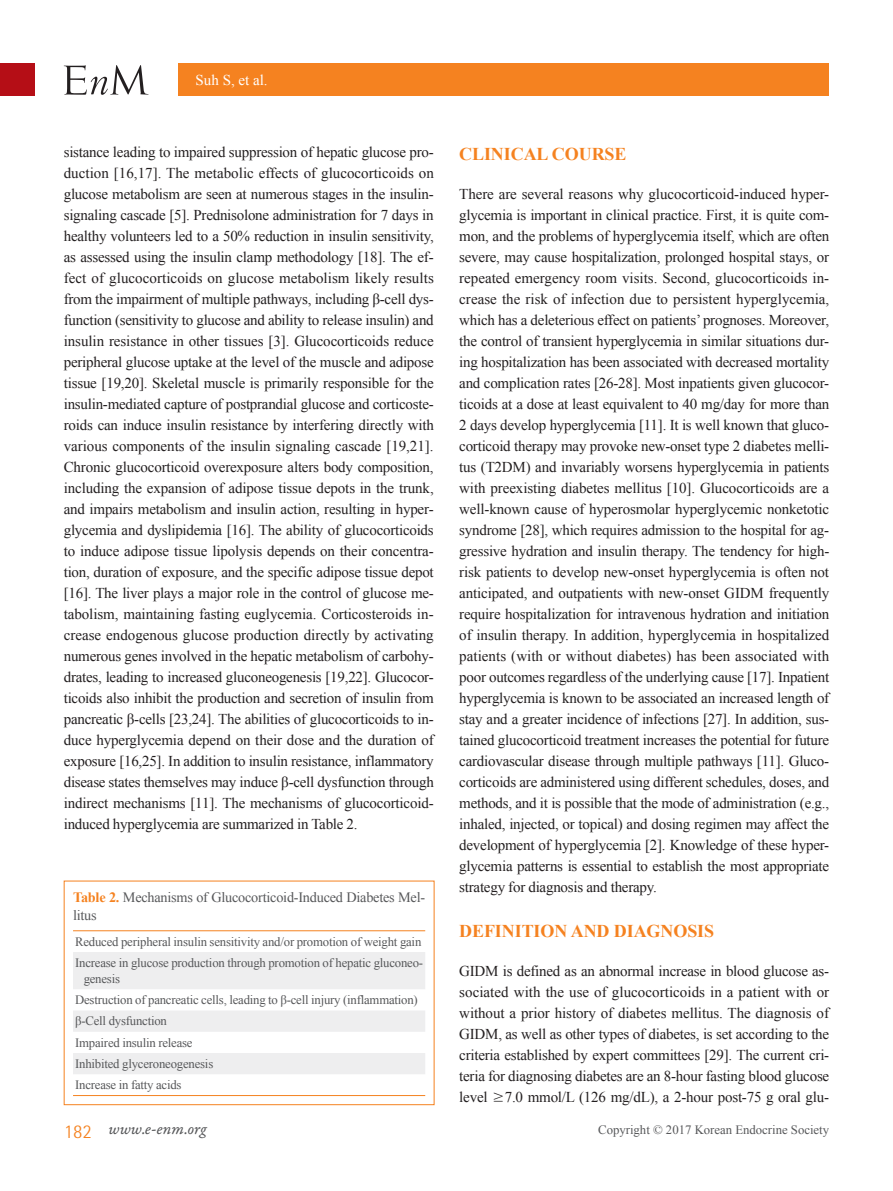
<style>
.page{position:relative;width:893px;height:1191px;background:#fff}
.page>*{position:absolute;margin:0;border:0;box-sizing:border-box;transform-origin:0 0}
.소제목1{font:700 18px "Times New Roman";letter-spacing:-.005em;color:#f58220}
.t1{font:16.5px "Garamond Premr Pro It Capt";color:#57585a}
.본문_0{font:15px/21px "Times New Roman";letter-spacing:-.015em;color:#231f20;text-align:justify}
.t2{font:15px "Times New Roman";color:#fff}
.표그림제목{font:14.25px/17.9px "Times New Roman";letter-spacing:-.015em;color:#57585a}
.표본문{font:12.75px/15.9px "Times New Roman";letter-spacing:-.015em;color:#57585a}
.s1{font-family:"Dotum"}
.s2{font-weight:700;color:#f58220}
.s3{font-family:"Rotis Semi Sans Std";font-weight:300;font-size:19.5px;color:#f58220}
</style>
<div class="page">
<div style="left:0;top:64px;width:34px;height:32px;background:#b50e16"></div>
<div style="left:179px;top:64px;width:650px;height:32px;background:#f58220"></div>
<svg style="left:64px;top:65px;width:85px;height:30px"></svg>
<svg style="left:73px;top:952px;width:352px;height:122px;fill:#eeeeef"></svg>
<hr style="left:73px;top:1095px;width:352px;height:1px;background:#f58220">
<hr style="left:73px;top:930px;width:352px;height:1px;background:#f58220">
<div style="left:64px;top:880px;width:370px;height:225px;border:1px solid #f58220"></div>
<p class="t2" style="left:196px;top:70px;width:74px">Suh S, et al.</p>
<p class="본문_0" style="left:64px;top:141px;width:372px">sistance leading to impaired suppression of hepatic glucose pro&shy;duction [16,17]. The metabolic effects of glucocorticoids on glucose metabolism are seen at numerous stages in the insulin&shy;signaling cascade [5]. Prednisolone administration for 7 days in healthy volunteers led to a 50% reduction in insulin sensitivity, as assessed using the insulin clamp methodology [18]. The ef&shy;fect of glucocorticoids on glucose metabolism likely results from the impairment of multiple pathways, including β-cell dys&shy;function (sensitivity to glucose and ability to release insulin) and insulin resistance in other tissues [3]. Glucocorticoids reduce peripheral glucose uptake at the level of the muscle and adipose tissue [19,20]. Skeletal muscle is primarily responsible for the insulin-mediated capture of postprandial glucose and corticoste&shy;roids can induce insulin resistance by interfering directly with various components of the insulin signaling cascade [19,21].<br>Chronic glucocorticoid overexposure alters body composition, including the expansion of adipose tissue depots in the trunk, and impairs metabolism and insulin action, resulting in hyper&shy;glycemia and dyslipidemia [16]. The ability of glucocorticoids to induce adipose tissue lipolysis depends on their concentra&shy;tion, duration of exposure, and the specific adipose tissue depot [16]. The liver plays a major role in the control of glucose me&shy;tabolism, maintaining fasting euglycemia. Corticosteroids in&shy;crease endogenous glucose production directly by activating numerous genes involved in the hepatic metabolism of carbohy&shy;drates, leading to increased gluconeogenesis [19,22]. Glucocor&shy;ticoids also inhibit the production and secretion of insulin from pancreatic β-cells [23,24]. The abilities of glucocorticoids to in&shy;duce hyperglycemia depend on their dose and the duration of exposure [16,25]. In addition to insulin resistance, inflammatory disease states themselves may induce β-cell dysfunction through indirect mechanisms [11]. The mechanisms of glucocorticoid&shy;induced hyperglycemia are summarized in Table 2.</p>
<p class="소제목1" style="left:459px;top:141px;width:169px">CLINICAL COURSE</p>
<p class="본문_0" style="left:459px;top:183px;width:372px">There are several reasons why glucocorticoid-induced hyper&shy;glycemia is important in clinical practice. First, it is quite com&shy;mon, and the problems of hyperglycemia itself, which are often severe, may cause hospitalization, prolonged hospital stays, or repeated emergency room visits. Second, glucocorticoids in&shy;crease the risk of infection due to persistent hyperglycemia, which has a deleterious effect on patients’ prognoses. Moreover, the control of transient hyperglycemia in similar situations dur&shy;ing hospitalization has been associated with decreased mortality and complication rates [26-28]. Most inpatients given glucocor&shy;ticoids at a dose at least equivalent to 40 mg/day for more than 2 days develop hyperglycemia [11]. It is well known that gluco&shy;corticoid therapy may provoke new-onset type 2 diabetes melli&shy;tus (T2DM) and invariably worsens hyperglycemia in patients with preexisting diabetes mellitus [10]. Glucocorticoids are a well-known cause of hyperosmolar hyperglycemic nonketotic syndrome [28], which requires admission to the hospital for ag&shy;gressive hydration and insulin therapy. The tendency for high&shy;risk patients to develop new-onset hyperglycemia is often not anticipated, and outpatients with new-onset GIDM frequently require hospitalization for intravenous hydration and initiation of insulin therapy. In addition, hyperglycemia in hospitalized patients (with or without diabetes) has been associated with poor outcomes regardless of the underlying cause [17]. Inpatient hyperglycemia is known to be associated an increased length of stay and a greater incidence of infections [27]. In addition, sus&shy;tained glucocorticoid treatment increases the potential for future cardiovascular disease through multiple pathways [11]. Gluco&shy;corticoids are administered using different schedules, doses, and methods, and it is possible that the mode of administration (e.g., inhaled, injected, or topical) and dosing regimen may affect the development of hyperglycemia [2]. Knowledge of these hyper&shy;glycemia patterns is essential to establish the most appropriate strategy for diagnosis and therapy.</p>
<p class="소제목1" style="left:459px;top:918px;width:256px">DEFINITION AND DIAGNOSIS</p>
<p class="본문_0" style="left:459px;top:960px;width:372px">GIDM is defined as an abnormal increase in blood glucose as&shy;sociated with the use of glucocorticoids in a patient with or without a prior history of diabetes mellitus. The diagnosis of GIDM, as well as other types of diabetes, is set according to the criteria established by expert committees [29]. The current cri&shy;teria for diagnosing diabetes are an 8-hour fasting blood glucose level <span class="s1">≥</span>7.0 mmol/L (126 mg/dL), a 2-hour post-75 g oral glu-</p>
<p class="표그림제목" style="left:73px;top:888px;width:354px"><span class="s2">Table 2.</span> Mechanisms of Glucocorticoid-Induced Diabetes Mel&shy;litus</p>
<p class="표본문" style="left:75px;top:933px;width:348px">Reduced peripheral insulin sensitivity and/or promotion of weight gain</p>
<p class="표본문" style="left:84px;top:954px;width:341px;text-indent:-9px">Increase in glucose production through promotion of hepatic gluconeo&shy;genesis</p>
<p class="표본문" style="left:75px;top:991px;width:344px">Destruction of pancreatic cells, leading to β-cell injury (inflammation)</p>
<p class="표본문" style="left:75px;top:1013px;width:93px">β-Cell dysfunction</p>
<p class="표본문" style="left:75px;top:1034px;width:119px">Impaired insulin release</p>
<p class="표본문" style="left:75px;top:1055px;width:140px">Inhibited glyceroneogenesis</p>
<p class="표본문" style="left:75px;top:1076px;width:108px">Increase in fatty acids</p>
<p class="t1" style="left:64px;top:1118px;width:144px"><span class="s3">182</span> www.e-enm.org</p>
<p class="표본문" style="left:598px;top:1121px;width:233px">Copyright © 2017 Korean Endocrine Society</p>
</div>
